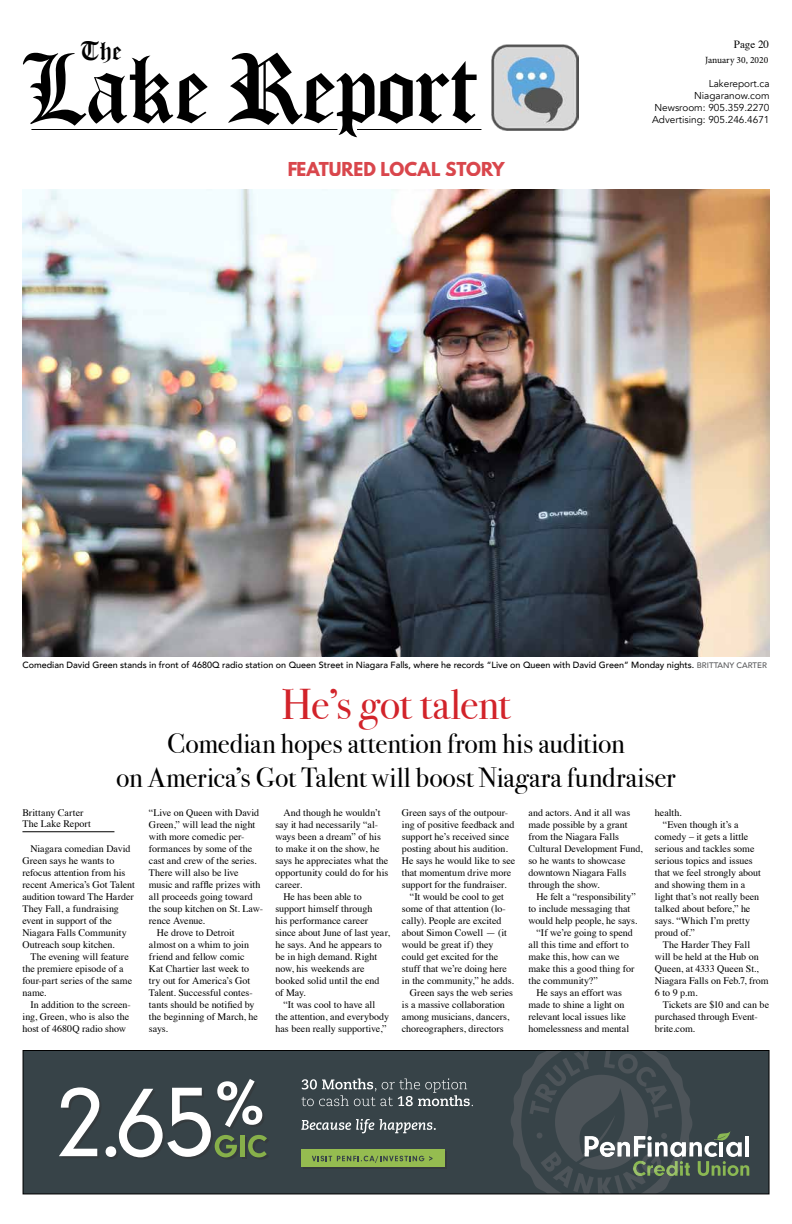
<style>
.page{position:relative;width:792px;height:1224px;background:#fff}
.page>*{position:absolute;margin:0;border:0;box-sizing:border-box;transform-origin:0 0}
.t1{font:107.2px "Old London Alternate";letter-spacing:-.01em;color:#000}
.t2{font:43px "Bodoni Svty Two ITCTT";letter-spacing:-.015em;color:#d2232a}
.t3{font:29px "Old London Alternate";color:#000}
.t4{font:28px/34px "Bodoni Svty Two ITCTT";letter-spacing:-.005em;color:#000;text-align:center}
.t5{font:700 17px "League Spartan";letter-spacing:-.005em;color:#d2232a}
.t6{font:11px "Times";color:#000}
.t7{font:10px/12px "Times";color:#000}
.t8{font:10px/12px "Avenir";color:#000;text-align:right}
.t9{font:9.5px "Minion Pro";color:#000}
.t10{font:500 9px "Avenir";color:#000}
.s1{font-size:8px;color:#58595b}
</style>
<div class="page">
<img style="left:492px;top:44px;width:86px;height:87px">
<hr style="left:31px;top:129px;width:306px;height:1px;background:#000">
<hr style="left:357px;top:129px;width:124px;height:1px;background:#000">
<div style="left:23px;top:1050px;width:746px;height:144px;background:#374348"></div>
<div style="left:303px;top:1151px;width:143px;height:18px;background:#353b3e"></div>
<div style="left:301px;top:1149px;width:143px;height:18px;background:#95bc50"></div>
<svg style="left:312px;top:1156px;width:121px;height:7px"></svg>
<svg style="left:59px;top:1087px;width:41px;height:70px"></svg>
<div style="left:106px;top:1146px;width:10px;height:11px;background:#fff;border-radius:50%"></div>
<svg style="left:119px;top:1079px;width:148px;height:79px"></svg>
<svg style="left:302px;top:1078px;width:171px;height:28px"></svg>
<svg style="left:301px;top:1119px;width:135px;height:14px"></svg>
<svg style="left:511px;top:1052px;width:238px;height:140px"></svg>
<div style="left:23px;top:1050px;width:747px;height:144px;border:1px solid #000"></div>
<hr style="left:22px;top:832px;width:92px;height:1px;background:#000">
<img style="left:22px;top:189px;width:748px;height:468px">
<h3 class="t3" style="left:81px;top:34px;width:43px">The</h3>
<h1 class="t1" style="left:24px;top:26px;width:458px">Lake Report</h1>
<h3 class="t5" style="left:287px;top:156px;width:219px">FEATURED LOCAL STORY</h3>
<p class="t6" style="left:734px;top:34px;width:37px">Page 20</p>
<p class="t9" style="left:705px;top:54px;width:65px">January 30, 2020</p>
<p class="t8" style="left:652px;top:78px;width:119px">Lakereport.ca<br>Niagaranow.com<br>Newsroom: 905.359.2270<br>Advertising: 905.246.4671</p>
<p class="t10" style="left:22px;top:657px;width:746px">Comedian David Green stands in front of 4680Q radio station on Queen Street in Niagara Falls, where he records “Live on Queen with David Green” Monday nights. <span class="s1">BRITTANY CARTER</span></p>
<h2 class="t2" style="left:281px;top:669px;width:231px">He’s got talent</h2>
<h3 class="t4" style="left:116px;top:724px;width:561px">Comedian hopes attention from his audition<br>on America’s Got Talent will boost Niagara fundraiser</h3>
<p class="t7" style="left:22px;top:806px;width:70px;line-height:11px">Brittany Carter<br>The Lake Report</p>
<p class="t7" style="left:22px;top:842px;width:114px;text-indent:8px">Niagara comedian David<br>Green says he wants to refocus attention from his recent America’s Got Talent audition toward The Harder<br>They Fall, a fundraising event in support of the<br>Niagara Falls Community<br>Outreach soup kitchen.</p>
<p class="t7" style="left:22px;top:950px;width:111px;text-indent:8px">The evening will feature the premiere episode of a four-part series of the same name.</p>
<p class="t7" style="left:22px;top:998px;width:110px;text-indent:8px">In addition to the screen&shy;ing, Green, who is also the host of 4680Q radio show</p>
<p class="t7" style="left:149px;top:806px;width:112px">“Live on Queen with David</p>
<p class="t7" style="left:149px;top:818px;width:108px">Green,” will lead the night</p>
<p class="t7" style="left:149px;top:830px;width:97px">with more comedic per-</p>
<p class="t7" style="left:149px;top:842px;width:105px">formances by some of the</p>
<p class="t7" style="left:149px;top:854px;width:109px">cast and crew of the series.</p>
<p class="t7" style="left:149px;top:866px;width:91px">There will also be live</p>
<p class="t7" style="left:149px;top:878px;width:113px">music and raffle prizes with</p>
<p class="t7" style="left:149px;top:890px;width:105px">all proceeds going toward</p>
<p class="t7" style="left:149px;top:902px;width:116px">the soup kitchen on St. Law-</p>
<p class="t7" style="left:149px;top:914px;width:58px">rence Avenue.</p>
<p class="t7" style="left:157px;top:926px;width:79px">He drove to Detroit</p>
<p class="t7" style="left:149px;top:938px;width:102px">almost on a whim to join</p>
<p class="t7" style="left:149px;top:950px;width:97px">friend and fellow comic</p>
<p class="t7" style="left:149px;top:962px;width:102px">Kat Chartier last week to</p>
<p class="t7" style="left:149px;top:974px;width:103px">try out for America’s Got</p>
<p class="t7" style="left:149px;top:986px;width:105px">Talent. Successful contes-</p>
<p class="t7" style="left:149px;top:998px;width:107px">tants should be notified by</p>
<p class="t7" style="left:149px;top:1010px;width:111px">the beginning of March, he</p>
<p class="t7" style="left:149px;top:1022px;width:21px">says.</p>
<p class="t7" style="left:283px;top:806px;width:99px">And though he wouldn’t</p>
<p class="t7" style="left:275px;top:818px;width:104px">say it had necessarily “al-</p>
<p class="t7" style="left:275px;top:830px;width:107px">ways been a dream” of his</p>
<p class="t7" style="left:275px;top:842px;width:106px">to make it on the show, he</p>
<p class="t7" style="left:275px;top:854px;width:114px">says he appreciates what the</p>
<p class="t7" style="left:275px;top:866px;width:114px">opportunity could do for his</p>
<p class="t7" style="left:275px;top:878px;width:28px">career.</p>
<p class="t7" style="left:283px;top:890px;width:80px">He has been able to</p>
<p class="t7" style="left:275px;top:902px;width:99px">support himself through</p>
<p class="t7" style="left:275px;top:914px;width:94px">his performance career</p>
<p class="t7" style="left:275px;top:926px;width:116px">since about June of last year,</p>
<p class="t7" style="left:275px;top:938px;width:108px">he says. And he appears to</p>
<p class="t7" style="left:275px;top:950px;width:103px">be in high demand. Right</p>
<p class="t7" style="left:275px;top:962px;width:91px">now, his weekends are</p>
<p class="t7" style="left:275px;top:974px;width:106px">booked solid until the end</p>
<p class="t7" style="left:275px;top:986px;width:32px">of May.</p>
<p class="t7" style="left:283px;top:998px;width:93px">“It was cool to have all</p>
<p class="t7" style="left:275px;top:1010px;width:115px">the attention, and everybody</p>
<p class="t7" style="left:275px;top:1022px;width:113px">has been really supportive,”</p>
<p class="t7" style="left:402px;top:806px;width:108px">Green says of the outpour-</p>
<p class="t7" style="left:402px;top:818px;width:114px">ing of positive feedback and</p>
<p class="t7" style="left:402px;top:830px;width:109px">support he’s received since</p>
<p class="t7" style="left:402px;top:842px;width:107px">posting about his audition.</p>
<p class="t7" style="left:402px;top:854px;width:115px">He says he would like to see</p>
<p class="t7" style="left:402px;top:866px;width:111px">that momentum drive more</p>
<p class="t7" style="left:402px;top:878px;width:106px">support for the fundraiser.</p>
<p class="t7" style="left:410px;top:890px;width:96px">“It would be cool to get</p>
<p class="t7" style="left:402px;top:902px;width:105px">some of that attention (lo-</p>
<p class="t7" style="left:402px;top:914px;width:101px">cally). People are excited</p>
<p class="t7" style="left:402px;top:926px;width:106px">about Simon Cowell — (it</p>
<p class="t7" style="left:402px;top:938px;width:93px">would be great if) they</p>
<p class="t7" style="left:402px;top:950px;width:98px">could get excited for the</p>
<p class="t7" style="left:402px;top:962px;width:107px">stuff that we’re doing here</p>
<p class="t7" style="left:402px;top:974px;width:114px">in the community,” he adds.</p>
<p class="t7" style="left:410px;top:986px;width:105px">Green says the web series</p>
<p class="t7" style="left:402px;top:998px;width:105px">is a massive collaboration</p>
<p class="t7" style="left:402px;top:1010px;width:109px">among musicians, dancers,</p>
<p class="t7" style="left:402px;top:1022px;width:103px">choreographers, directors</p>
<p class="t7" style="left:528px;top:806px;width:116px">and actors. And it all was made possible by a grant from the Niagara Falls<br>Cultural Development Fund, so he wants to showcase downtown Niagara Falls through the show.</p>
<p class="t7" style="left:536px;top:890px;width:101px">He felt a “responsibility”</p>
<p class="t7" style="left:528px;top:902px;width:103px">to include messaging that</p>
<p class="t7" style="left:528px;top:914px;width:110px">would help people, he says.</p>
<p class="t7" style="left:536px;top:926px;width:98px">“If we’re going to spend</p>
<p class="t7" style="left:528px;top:938px;width:102px">all this time and effort to</p>
<p class="t7" style="left:528px;top:950px;width:93px">make this, how can we</p>
<p class="t7" style="left:528px;top:962px;width:107px">make this a good thing for</p>
<p class="t7" style="left:528px;top:974px;width:71px">the community?”</p>
<p class="t7" style="left:536px;top:986px;width:87px">He says an effort was</p>
<p class="t7" style="left:528px;top:998px;width:98px">made to shine a light on</p>
<p class="t7" style="left:528px;top:1010px;width:99px">relevant local issues like</p>
<p class="t7" style="left:528px;top:1022px;width:102px">homelessness and mental</p>
<p class="t7" style="left:655px;top:806px;width:28px">health.</p>
<p class="t7" style="left:663px;top:818px;width:77px">“Even though it’s a</p>
<p class="t7" style="left:655px;top:830px;width:95px">comedy – it gets a little</p>
<p class="t7" style="left:655px;top:842px;width:101px">serious and tackles some</p>
<p class="t7" style="left:655px;top:854px;width:99px">serious topics and issues</p>
<p class="t7" style="left:655px;top:866px;width:107px">that we feel strongly about</p>
<p class="t7" style="left:655px;top:878px;width:92px">and showing them in a</p>
<p class="t7" style="left:655px;top:890px;width:106px">light that’s not really been</p>
<p class="t7" style="left:655px;top:902px;width:97px">talked about before,” he</p>
<p class="t7" style="left:655px;top:914px;width:97px">says. “Which I’m pretty</p>
<p class="t7" style="left:655px;top:926px;width:42px">proud of.”</p>
<p class="t7" style="left:663px;top:938px;width:89px">The Harder They Fall</p>
<p class="t7" style="left:655px;top:950px;width:105px">will be held at the Hub on</p>
<p class="t7" style="left:655px;top:962px;width:105px">Queen, at 4333 Queen St.,</p>
<p class="t7" style="left:655px;top:974px;width:115px">Niagara Falls on Feb.7, from</p>
<p class="t7" style="left:655px;top:986px;width:44px">6 to 9 p.m.</p>
<p class="t7" style="left:663px;top:998px;width:108px">Tickets are $10 and can be</p>
<p class="t7" style="left:655px;top:1010px;width:104px">purchased through Event-</p>
<p class="t7" style="left:655px;top:1022px;width:42px">brite.com.</p>
</div>
